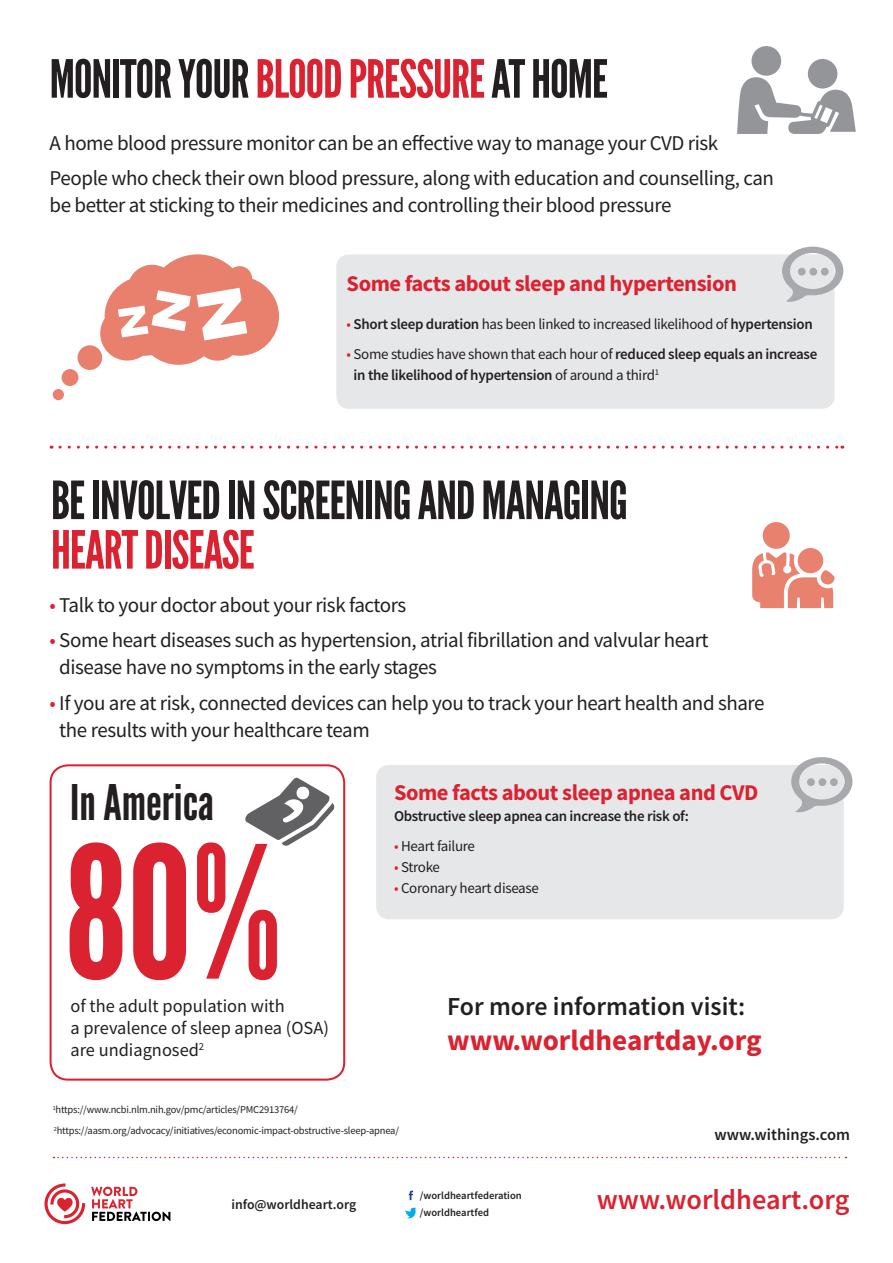
<style>
.page{position:relative;width:893px;height:1263px;background:#fff}
.page>*{position:absolute;margin:0;border:0;box-sizing:border-box;transform-origin:0 0}
.t1{font:183.3px "League Gothic";color:#db2230}
.t2{font:52.5px "League Gothic";letter-spacing:-.02em;color:#231f20}
.t3{font:52.5px "League Gothic";letter-spacing:-.02em;color:#db2230}
.t4{font:48.9px "League Gothic";color:#231f20}
.t5{font:700 29.1px "Source Sans Pro";color:#db2230}
.t6{font:600 28.35px "Source Sans Pro";color:#db2230}
.t7{font:600 25.95px "Source Sans Pro";color:#231f20}
.t8{font:700 22.5px "Source Sans Pro";letter-spacing:-.02em;color:#db2230}
.t9{font:21px/27px "Source Sans Pro";letter-spacing:-.02em;color:#231f20}
.t10{font:18.3px/22px "Source Sans Pro";color:#231f20}
.t11{font:600 16.5px "Source Sans Pro";color:#231f20}
.t12{font:600 15px/21px "Source Sans Pro";letter-spacing:-.02em;color:#231f20}
.t13{font:15px "Source Sans Pro";letter-spacing:-.02em;color:#231f20}
.t14{font:600 13.8px "Source Sans Pro";color:#231f20}
.t15{font:600 10.65px/17px "Source Sans Pro";color:#231f20}
.t16{font:10.5px/21px "Source Sans Pro";letter-spacing:-.02em;color:#231f20}
.s1{color:#db2230}
.s2{font-weight:600}
.s3{font-weight:400;color:#db2230}
.s4{font-weight:400}
</style>
<div class="page">
<div style="left:336px;top:254px;width:499px;height:155px;background:#e6e7e9;border-radius:13px"></div>
<div style="left:376px;top:765px;width:468px;height:154px;background:#e6e7e9;border-radius:13px"></div>
<svg style="left:782px;top:247px;width:61px;height:55px"></svg>
<div style="left:798px;top:268px;width:8px;height:8px;background:#a8a9ad;border-radius:50%"></div>
<div style="left:809px;top:268px;width:8px;height:8px;background:#a8a9ad;border-radius:50%"></div>
<div style="left:821px;top:268px;width:8px;height:8px;background:#a8a9ad;border-radius:50%"></div>
<svg style="left:791px;top:757px;width:61px;height:56px"></svg>
<div style="left:807px;top:778px;width:8px;height:8px;background:#a8a9ad;border-radius:50%"></div>
<div style="left:818px;top:778px;width:8px;height:8px;background:#a8a9ad;border-radius:50%"></div>
<div style="left:830px;top:778px;width:8px;height:8px;background:#a8a9ad;border-radius:50%"></div>
<svg style="left:409px;top:1191px;width:4px;height:9px"></svg>
<svg style="left:405px;top:1207px;width:11px;height:11px"></svg>
<svg style="left:91px;top:1187px;width:79px;height:34px"></svg>
<svg style="left:44px;top:1183px;width:41px;height:41px"></svg>
<svg style="left:53px;top:1157px;width:793px;height:1px"></svg>
<div style="left:50px;top:764px;width:295px;height:316px;border:2px solid #db2230;border-radius:17px"></div>
<svg style="left:737px;top:77px;width:119px;height:57px"></svg>
<div style="left:808px;top:59px;width:29px;height:30px;background:#939598;border-radius:50%"></div>
<div style="left:751px;top:46px;width:30px;height:30px;background:#939598;border-radius:50%"></div>
<svg style="left:60px;top:446px;width:783px;height:3px"></svg>
<div style="left:62px;top:369px;width:16px;height:17px;background:#e8806d;border-radius:50%"></div>
<div style="left:78px;top:345px;width:24px;height:25px;background:#e8806d;border-radius:50%"></div>
<div style="left:53px;top:389px;width:11px;height:11px;background:#e8806d;border-radius:50%"></div>
<svg style="left:100px;top:254px;width:179px;height:111px"></svg>
<div style="left:763px;top:522px;width:27px;height:27px;background:#e8826f;border-radius:50%"></div>
<svg style="left:752px;top:552px;width:83px;height:56px"></svg>
<div style="left:798px;top:548px;width:25px;height:25px;background:#e8826f;border-radius:50%"></div>
<svg style="left:245px;top:777px;width:90px;height:69px"></svg>
<h2 class="t2" style="left:50px;top:48px;width:560px">MONITOR YOUR <span class="s1">BLOOD PRESSURE</span> AT HOME</h2>
<p class="t9" style="left:50px;top:125px;width:726px;line-height:35.5px">A home blood pressure monitor can be an effective way to manage your CVD risk<br>People who check their own blood pressure, along with education and counselling, can</p>
<p class="t9" style="left:50px;top:192px;width:623px">be better at sticking to their medicines and controlling their blood pressure</p>
<p class="t8" style="left:347px;top:268px;width:392px">Some facts about sleep and hypertension</p>
<p class="t13" style="left:347px;top:315px;width:468px"><span class="s1">•</span> <span class="s2">Short sleep duration</span> has been linked to increased likelihood of <span class="s2">hypertension</span></p>
<p class="t12" style="left:354px;top:343px;width:465px;text-indent:-7px"><span class="s3">•</span> <span class="s4">Some studies have shown that each hour of</span> reduced sleep equals an increase in the likelihood of hypertension <span class="s4">of around a third</span><sup>1</sup></p>
<h2 class="t2" style="left:51px;top:469px;width:578px">BE INVOLVED IN SCREENING AND MANAGING</h2>
<h2 class="t3" style="left:51px;top:519px;width:205px">HEART DISEASE</h2>
<p class="t9" style="left:50px;top:591px;width:358px"><span class="s1">•</span> Talk to your doctor about your risk factors</p>
<p class="t9" style="left:59px;top:627px;width:651px;text-indent:-10px"><span class="s1">•</span> Some heart diseases such as hypertension, atrial fibrillation and valvular heart disease have no symptoms in the early stages</p>
<p class="t9" style="left:59px;top:689px;width:707px;text-indent:-10px"><span class="s1">•</span> If you are at risk, connected devices can help you to track your heart health and share the results with your healthcare team</p>
<h3 class="t4" style="left:70px;top:773px;width:145px">In America</h3>
<h1 class="t1" style="left:65px;top:804px;width:218px">80%</h1>
<p class="t10" style="left:71px;top:995px;width:260px">of the adult population with<br>a prevalence of sleep apnea (OSA) are undiagnosed<sup>2</sup></p>
<p class="t8" style="left:394px;top:778px;width:366px">Some facts about sleep apnea and CVD</p>
<p class="t12" style="left:394px;top:806px;width:296px">Obstructive sleep apnea can increase the risk of:</p>
<p class="t13" style="left:394px;top:836px;width:83px"><span class="s1">•</span> Heart failure</p>
<p class="t13" style="left:394px;top:857px;width:47px"><span class="s1">•</span> Stroke</p>
<p class="t13" style="left:394px;top:878px;width:146px"><span class="s1">•</span> Coronary heart disease</p>
<p class="t7" style="left:447px;top:989px;width:300px">For more information visit:</p>
<h3 class="t5" style="left:447px;top:1021px;width:316px">www.worldheartday.org</h3>
<p class="t16" style="left:53px;top:1099px;width:348px"><sup>1</sup>https://www.ncbi.nlm.nih.gov/pmc/articles/PMC2913764/<br><sup>2</sup>https://aasm.org/advocacy/initiatives/economic-impact-obstructive-sleep-apnea/</p>
<p class="t11" style="left:714px;top:1123px;width:137px">www.withings.com</p>
<p class="t14" style="left:231px;top:1195px;width:126px">info@worldheart.org</p>
<p class="t15" style="left:420px;top:1186px;width:103px">/worldheartfederation /worldheartfed</p>
<h3 class="t6" style="left:597px;top:1181px;width:254px">www.worldheart.org</h3>
</div>
